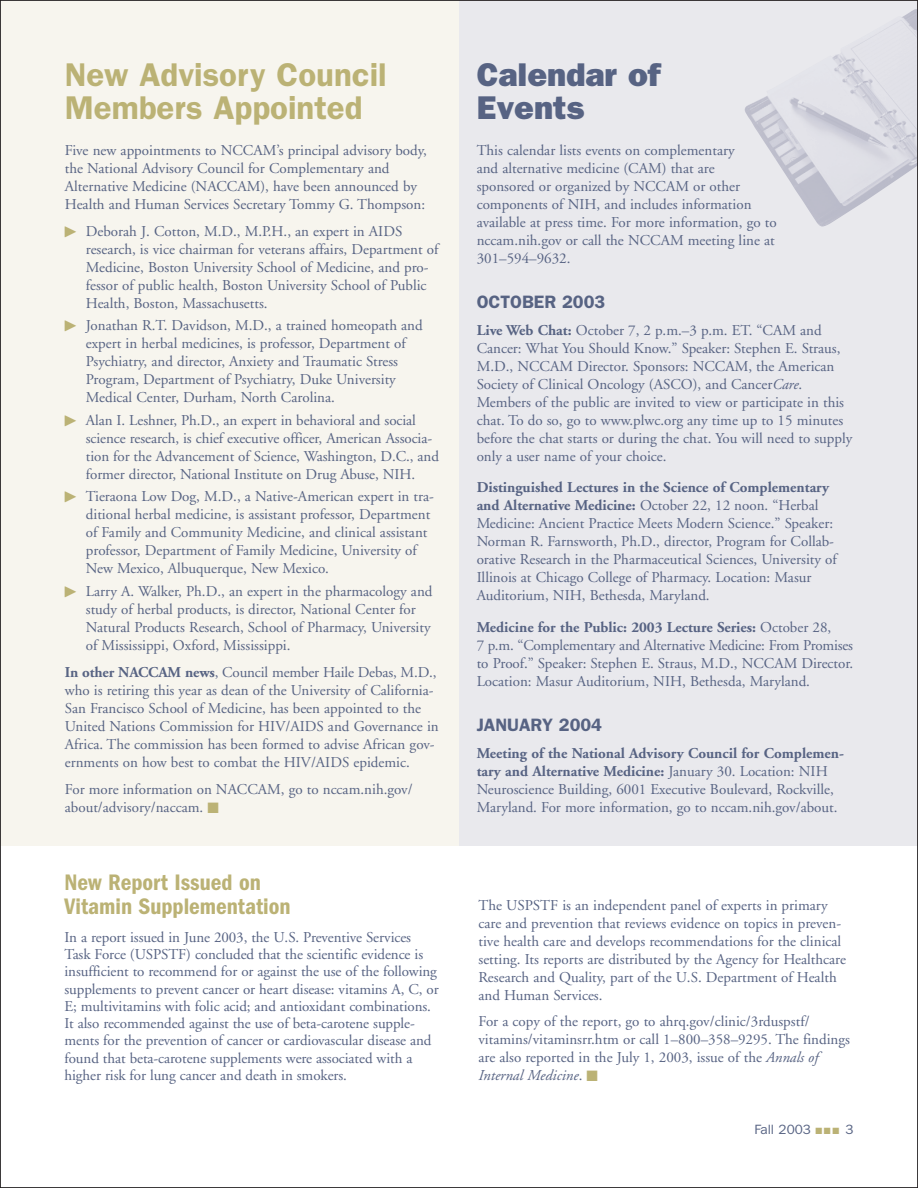
<style>
.page{position:relative;width:918px;height:1188px;background:#fff}
.page>*{position:absolute;margin:0;border:0;box-sizing:border-box;transform-origin:0 0}
.t1{font:600 33px/33px "Franklin Gothic";color:#bbb275}
.t2{font:800 33px/33px "Franklin Gothic";color:#576383}
.t3{font:600 23.25px/24px "Franklin Got Cd ITC";color:#bbb275}
.t4{font:600 18px "Franklin Gothic";color:#576383}
.t5{font:15px/18px "Adobe Garamond";color:#576383}
.t6{font:13.5px "Franklin Gothic";color:#576383}
.s1{font-family:"Carta";font-size:10.5px;color:#bbb275}
.s2{font-weight:700}
.s3{color:#bbb275}
.s4{font-style:italic}
</style>
<div class="page">
<div style="left:0;top:0;width:459px;height:846px;background:#f7f5ee"></div>
<div style="left:459px;top:0;width:459px;height:846px;background:#e9e9ed"></div>
<img style="left:744px;top:9px;width:172px;height:218px">
<h1 class="t1" style="left:65px;top:61px;width:323px">New Advisory Council<br>Members Appointed</h1>
<p class="t5" style="left:65px;top:142px;width:364px">Five new appointments to NCCAM’s principal advisory body, the National Advisory Council for Complementary and Alternative Medicine (NACCAM), have been announced by Health and Human Services Secretary Tommy G. Thompson:</p>
<p class="t5" style="left:86px;top:223px;width:354px;text-indent:-21px"><span class="s1">-</span> Deborah J. Cotton, M.D., M.P.H., an expert in AIDS research, is vice chairman for veterans affairs, Department of Medicine, Boston University School of Medicine, and pro&shy;fessor of public health, Boston University School of Public Health, Boston, Massachusetts.</p>
<p class="t5" style="left:86px;top:318px;width:338px;text-indent:-21px"><span class="s1">-</span> Jonathan R.T. Davidson, M.D., a trained homeopath and expert in herbal medicines, is professor, Department of Psychiatry, and director, Anxiety and Traumatic Stress Program, Department of Psychiatry, Duke University Medical Center, Durham, North Carolina.</p>
<p class="t5" style="left:86px;top:412px;width:355px;text-indent:-21px"><span class="s1">-</span> Alan I. Leshner, Ph.D., an expert in behavioral and social science research, is chief executive officer, American Associa&shy;tion for the Advancement of Science, Washington, D.C., and former director, National Institute on Drug Abuse, NIH.</p>
<p class="t5" style="left:86px;top:489px;width:350px;text-indent:-21px"><span class="s1">-</span> Tieraona Low Dog, M.D., a Native-American expert in tra&shy;ditional herbal medicine, is assistant professor, Department of Family and Community Medicine, and clinical assistant professor, Department of Family Medicine, University of New Mexico, Albuquerque, New Mexico.</p>
<p class="t5" style="left:86px;top:583px;width:348px;text-indent:-21px"><span class="s1">-</span> Larry A. Walker, Ph.D., an expert in the pharmacology and study of herbal products, is director, National Center for Natural Products Research, School of Pharmacy, University of Mississippi, Oxford, Mississippi.</p>
<p class="t5" style="left:65px;top:664px;width:375px"><span class="s2">In other NACCAM news</span>, Council member Haile Debas, M.D., who is retiring this year as dean of the University of California-San Francisco School of Medicine, has been appointed to the United Nations Commission for HIV/AIDS and Governance in Africa. The commission has been formed to advise African gov&shy;ernments on how best to combat the HIV/AIDS epidemic.</p>
<p class="t5" style="left:65px;top:781px;width:349px">For more information on NACCAM, go to nccam.nih.gov/ about/advisory/naccam. <span class="s3">■</span></p>
<h2 class="t3" style="left:64px;top:873px;width:228px">New Report Issued on<br>Vitamin Supplementation</h2>
<p class="t5" style="left:64px;top:930px;width:376px;line-height:17.2px">In a report issued in June 2003, the U.S. Preventive Services Task Force (USPSTF) concluded that the scientific evidence is insufficient to recommend for or against the use of the following supplements to prevent cancer or heart disease: vitamins A, C, or E; multivitamins with folic acid; and antioxidant combinations.<br>It also recommended against the use of beta-carotene supple&shy;ments for the prevention of cancer or cardiovascular disease and found that beta-carotene supplements were associated with a higher risk for lung cancer and death in smokers.</p>
<h1 class="t2" style="left:477px;top:60px;width:186px">Calendar of<br>Events</h1>
<p class="t5" style="left:477px;top:142px;width:302px">This calendar lists events on complementary<br>and alternative medicine (CAM) that are<br>sponsored or organized by NCCAM or other components of NIH, and includes information available at press time. For more information, go to nccam.nih.gov or call the NCCAM meeting line at 301–594–9632.</p>
<p class="t4" style="left:477px;top:295px;width:130px">OCTOBER 2003</p>
<p class="t5" style="left:477px;top:322px;width:377px"><span class="s2">Live Web Chat:</span> October 7, 2 p.m.–3 p.m. ET. “CAM and Cancer: What You Should Know.” Speaker: Stephen E. Straus, M.D., NCCAM Director. Sponsors: NCCAM, the American Society of Clinical Oncology (ASCO), and Cancer<span class="s4">Care</span>.<br>Members of the public are invited to view or participate in this chat. To do so, go to www.plwc.org any time up to 15 minutes before the chat starts or during the chat. You will need to supply only a user name of your choice.</p>
<p class="t5" style="left:477px;top:480px;width:362px"><span class="s2">Distinguished Lectures in the Science of Complementary and Alternative Medicine:</span> October 22, 12 noon. “Herbal Medicine: Ancient Practice Meets Modern Science.” Speaker:<br>Norman R. Farnsworth, Ph.D., director, Program for Collab&shy;orative Research in the Pharmaceutical Sciences, University of Illinois at Chicago College of Pharmacy. Location: Masur Auditorium, NIH, Bethesda, Maryland.</p>
<p class="t5" style="left:477px;top:619px;width:378px"><span class="s2">Medicine for the Public: 2003 Lecture Series:</span> October 28,<br>7 p.m. “Complementary and Alternative Medicine: From Promises to Proof.” Speaker: Stephen E. Straus, M.D., NCCAM Director.<br>Location: Masur Auditorium, NIH, Bethesda, Maryland.</p>
<p class="t4" style="left:477px;top:718px;width:127px">JANUARY 2004</p>
<p class="t5" style="left:477px;top:745px;width:369px"><span class="s2">Meeting of the National Advisory Council for Complemen&shy;tary and Alternative Medicine:</span> January 30. Location: NIH Neuroscience Building, 6001 Executive Boulevard, Rockville, Maryland. For more information, go to nccam.nih.gov/about.</p>
<p class="t5" style="left:478px;top:897px;width:369px">The USPSTF is an independent panel of experts in primary care and prevention that reviews evidence on topics in preven&shy;tive health care and develops recommendations for the clinical setting. Its reports are distributed by the Agency for Healthcare Research and Quality, part of the U.S. Department of Health and Human Services.</p>
<p class="t5" style="left:478px;top:1013px;width:373px">For a copy of the report, go to ahrq.gov/clinic/3rduspstf/ vitamins/vitaminsrr.htm or call 1–800–358–9295. The findings are also reported in the July 1, 2003, issue of the <span class="s4">Annals of Internal Medicine</span>. <span class="s3">■</span></p>
<p class="t6" style="left:754px;top:1125px;width:101px">Fall 2003 <span class="s3">■</span> <span class="s3">■</span> <span class="s3">■</span> 3</p>
</div>
